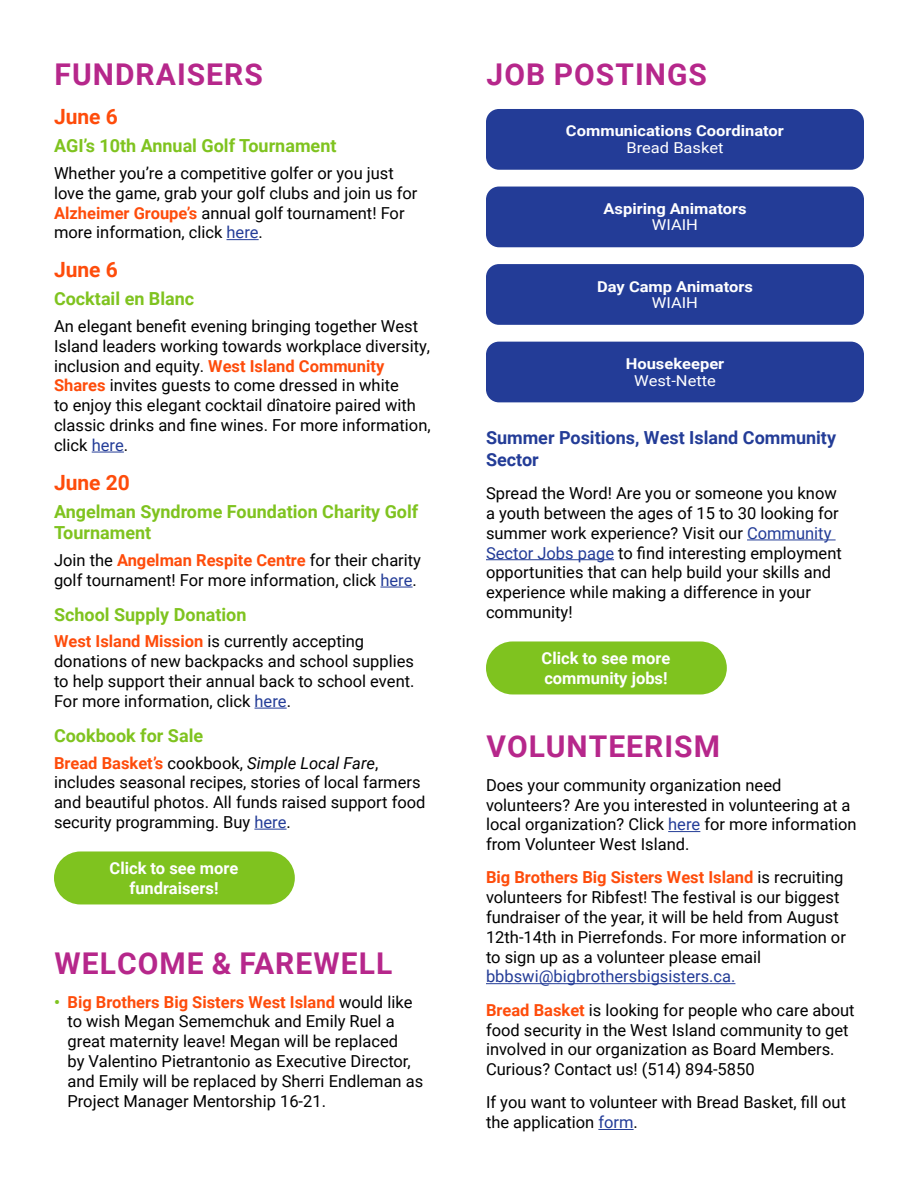
<style>
.page{position:relative;width:918px;height:1188px;background:#fff}
.page>*{position:absolute;margin:0;border:0;box-sizing:border-box;transform-origin:0 0}
.heading{font:700 30px "Roboto";letter-spacing:.035em;color:#b6278b}
.subheading-date{font:700 21px "Roboto";color:#fe4c0b}
.subheading-green{font:700 18px/21.6px "Roboto";color:#7fc31f}
.subheading-orange{font:700 18px/21.6px "Roboto";color:#233c97}
.copy{font:16.5px/19.8px "Roboto";color:#000}
.copy-2{font:700 16.5px/19.8px "Roboto";color:#fff}
.copy-3{font:700 15px/16.5px "Roboto";color:#fff;text-align:center;scale:1.1 1}
.s1{font-weight:700;color:#fe4c0b}
.s2{color:#233c97}
.s3{font-style:italic}
.s4{font-weight:700;color:#7fc31f}
.s5{font-weight:400}
</style>
<div class="page">
<hr style="left:747px;top:540px;width:89px;height:1px;background:#233c97">
<hr style="left:486px;top:559px;width:128px;height:1px;background:#233c97">
<hr style="left:668px;top:831px;width:32px;height:1px;background:#233c97">
<hr style="left:486px;top:983px;width:249px;height:1px;background:#233c97">
<hr style="left:598px;top:1129px;width:36px;height:1px;background:#233c97">
<div style="left:486px;top:109px;width:378px;height:61px;background:#233c97;border-radius:13px"></div>
<div style="left:486px;top:187px;width:378px;height:60px;background:#233c97;border-radius:13px"></div>
<div style="left:486px;top:264px;width:378px;height:61px;background:#233c97;border-radius:13px"></div>
<div style="left:486px;top:342px;width:378px;height:60px;background:#233c97;border-radius:13px"></div>
<div style="left:486px;top:641px;width:241px;height:53px;background:#7fc31f;border-radius:26px"></div>
<hr style="left:227px;top:239px;width:32px;height:1px;background:#233c97">
<hr style="left:92px;top:452px;width:32px;height:1px;background:#233c97">
<hr style="left:380px;top:587px;width:33px;height:1px;background:#233c97">
<hr style="left:255px;top:708px;width:32px;height:1px;background:#233c97">
<hr style="left:254px;top:829px;width:33px;height:1px;background:#233c97">
<div style="left:54px;top:851px;width:241px;height:53px;background:#7fc31f;border-radius:26px"></div>
<p class="heading" style="left:55px;top:54px;width:210px">FUNDRAISERS</p>
<p class="subheading-date" style="left:54px;top:102px;width:65px">June 6</p>
<p class="subheading-green" style="left:54px;top:135px;width:284px">AGI’s 10th Annual Golf Tournament</p>
<p class="copy" style="left:54px;top:163px;width:365px">Whether you’re a competitive golfer or you just love the game, grab your golf clubs and join us for <span class="s1">Alzheimer Groupe’s</span> annual golf tournament! For more information, click <span class="s2">here</span>.</p>
<p class="subheading-date" style="left:54px;top:255px;width:65px">June 6</p>
<p class="subheading-green" style="left:54px;top:288px;width:142px">Cocktail en Blanc</p>
<p class="copy" style="left:54px;top:316px;width:378px">An elegant benefit evening bringing together West Island leaders working towards workplace diversity, inclusion and equity. <span class="s1">West Island Community Shares</span> invites guests to come dressed in white<br>to enjoy this elegant cocktail dînatoire paired with classic drinks and fine wines. For more information, click <span class="s2">here</span>.</p>
<p class="subheading-date" style="left:54px;top:467px;width:77px">June 20</p>
<p class="subheading-green" style="left:54px;top:500px;width:366px">Angelman Syndrome Foundation Charity Golf<br>Tournament</p>
<p class="copy" style="left:54px;top:550px;width:369px">Join the <span class="s1">Angelman Respite Centre</span> for their charity golf tournament! For more information, click <span class="s2">here</span>.</p>
<p class="subheading-green" style="left:54px;top:603px;width:194px">School Supply Donation</p>
<p class="copy" style="left:54px;top:631px;width:362px"><span class="s1">West Island Mission</span> is currently accepting donations of new backpacks and school supplies to help support their annual back to school event.<br>For more information, click <span class="s2">here</span>.</p>
<p class="subheading-green" style="left:54px;top:724px;width:151px">Cookbook for Sale</p>
<p class="copy" style="left:54px;top:752px;width:373px"><span class="s1">Bread Basket’s</span> cookbook, <span class="s3">Simple Local Fare</span>, includes seasonal recipes, stories of local farmers and beautiful photos. All funds raised support food security programming. Buy <span class="s2">here</span>.</p>
<p class="copy-2" style="left:110px;top:858px;width:130px;text-align:center">Click to see more fundraisers!</p>
<p class="heading" style="left:55px;top:943px;width:339px">WELCOME &amp; FAREWELL</p>
<p class="copy" style="left:68px;top:991px;width:357px;text-indent:-14px"><span class="s4">•</span> <span class="s1">Big Brothers Big Sisters West Island</span> would like to wish Megan Sememchuk and Emily Ruel a great maternity leave! Megan will be replaced<br>by Valentino Pietrantonio as Executive Director, and Emily will be replaced by Sherri Endleman as Project Manager Mentorship 16-21.</p>
<p class="heading" style="left:487px;top:54px;width:222px">JOB POSTINGS</p>
<p class="copy-3" style="left:566px;top:122px;width:200px">Communications Coordinator<br><span class="s5">Bread Basket</span></p>
<p class="copy-3" style="left:603px;top:200px;width:132px">Aspiring Animators<br><span class="s5">WIAIH</span></p>
<p class="copy-3" style="left:597px;top:277px;width:143px">Day Camp Animators<br><span class="s5">WIAIH</span></p>
<p class="copy-3" style="left:626px;top:355px;width:91px">Housekeeper<br><span class="s5">West-Nette</span></p>
<p class="subheading-orange" style="left:486px;top:426px;width:352px">Summer Positions, West Island Community<br>Sector</p>
<p class="copy" style="left:486px;top:483px;width:357px">Spread the Word! Are you or someone you know a youth between the ages of 15 to 30 looking for summer work experience? Visit our <span class="s2">Community Sector Jobs page</span> to find interesting employment opportunities that can help build your skills and experience while making a difference in your community!</p>
<p class="copy-2" style="left:542px;top:648px;width:130px">Click to see more community jobs!</p>
<p class="heading" style="left:487px;top:726px;width:235px">VOLUNTEERISM</p>
<p class="copy" style="left:486px;top:774px;width:372px">Does your community organization need volunteers? Are you interested in volunteering at a local organization? Click <span class="s2">here</span> for more information from Volunteer West Island.</p>
<p class="copy" style="left:486px;top:867px;width:361px"><span class="s1">Big Brothers Big Sisters West Island</span> is recruiting volunteers for Ribfest! The festival is our biggest fundraiser of the year, it will be held from August 12th-14th in Pierrefonds. For more information or to sign up as a volunteer please email <span class="s2">bbbswi@bigbrothersbigsisters.ca.</span></p>
<p class="copy" style="left:486px;top:999px;width:370px"><span class="s1">Bread Basket</span> is looking for people who care about food security in the West Island community to get involved in our organization as Board Members.<br>Curious? Contact us! (514) 894-5850</p>
<p class="copy" style="left:486px;top:1092px;width:362px">If you want to volunteer with Bread Basket, fill out the application <span class="s2">form</span>.</p>
</div>
